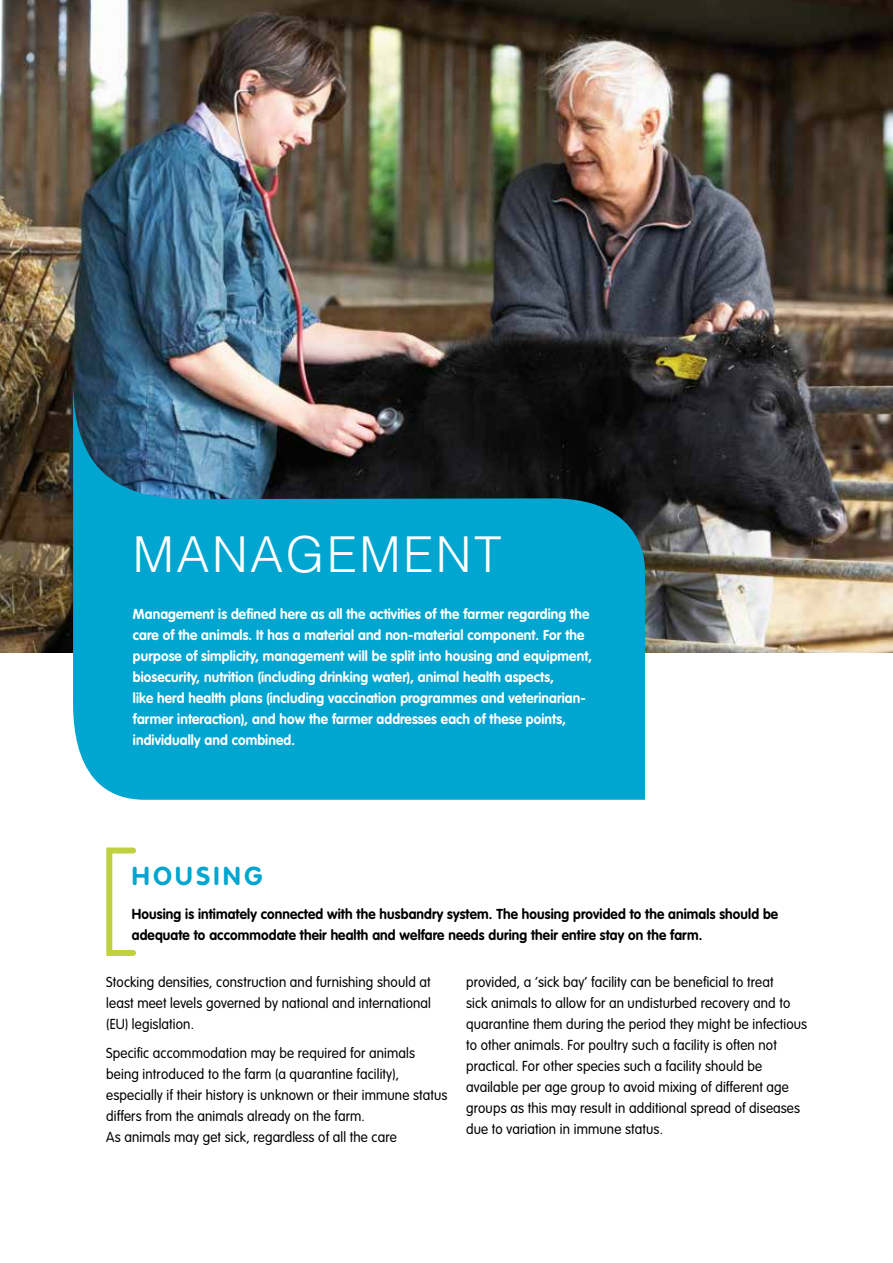
<style>
.page{position:relative;width:893px;height:1263px;background:#fff}
.page>*{position:absolute;margin:0;border:0;box-sizing:border-box;transform-origin:0 0}
.t1{font:300 49.5px "Helvetica";letter-spacing:.05em;color:#fff}
.t2{font:700 25.5px "VAG Rounded";letter-spacing:.14em;color:#00a5d0}
.t3{font:300 14.25px/21px "VAG Rounded";letter-spacing:.01em;color:#000;scale:.95 1}
.t4{font:700 14.25px/21px "VAG Rounded";letter-spacing:.01em;color:#fff;scale:.95 1}
.t5{font:700 14.25px/21px "VAG Rounded";letter-spacing:.01em;color:#000;scale:.95 1}
</style>
<div class="page">
<img style="left:0;top:0;width:893px;height:652px">
<svg style="left:69px;top:381px;width:580px;height:419px;background:#1387a7"></svg>
<div style="left:106px;top:847px;width:30px;height:109px;border:6px solid #bfd041"></div>
<h1 class="t1" style="left:133px;top:524px;width:370px">MANAGEMENT</h1>
<p class="t4" style="left:133px;top:603px;width:485px">Management is defined here as all the activities of the farmer regarding the care of the animals. It has a material and non-material component. For the purpose of simplicity, management will be split into housing and equipment, biosecurity, nutrition (including drinking water), animal health aspects,<br>like herd health plans (including vaccination programmes and veterinarian&shy;farmer interaction), and how the farmer addresses each of these points, individually and combined.</p>
<h2 class="t2" style="left:132px;top:861px;width:132px">HOUSING</h2>
<p class="t5" style="left:132px;top:903px;width:682px">Housing is intimately connected with the husbandry system. The housing provided to the animals should be adequate to accommodate their health and welfare needs during their entire stay on the farm.</p>
<p class="t3" style="left:106px;top:971px;width:343px;text-align:justify">Stocking densities, construction and furnishing should at least meet levels governed by national and international (EU) legislation.</p>
<p class="t3" style="left:106px;top:1043px;width:361px">Specific accommodation may be required for animals being introduced to the farm (a quarantine facility), especially if their history is unknown or their immune status differs from the animals already on the farm.<br>As animals may get sick, regardless of all the care</p>
<p class="t3" style="left:466px;top:971px;width:361px">provided, a ‘sick bay’ facility can be beneficial to treat<br>sick animals to allow for an undisturbed recovery and to quarantine them during the period they might be infectious to other animals. For poultry such a facility is often not practical. For other species such a facility should be available per age group to avoid mixing of different age groups as this may result in additional spread of diseases due to variation in immune status.</p>
</div>
